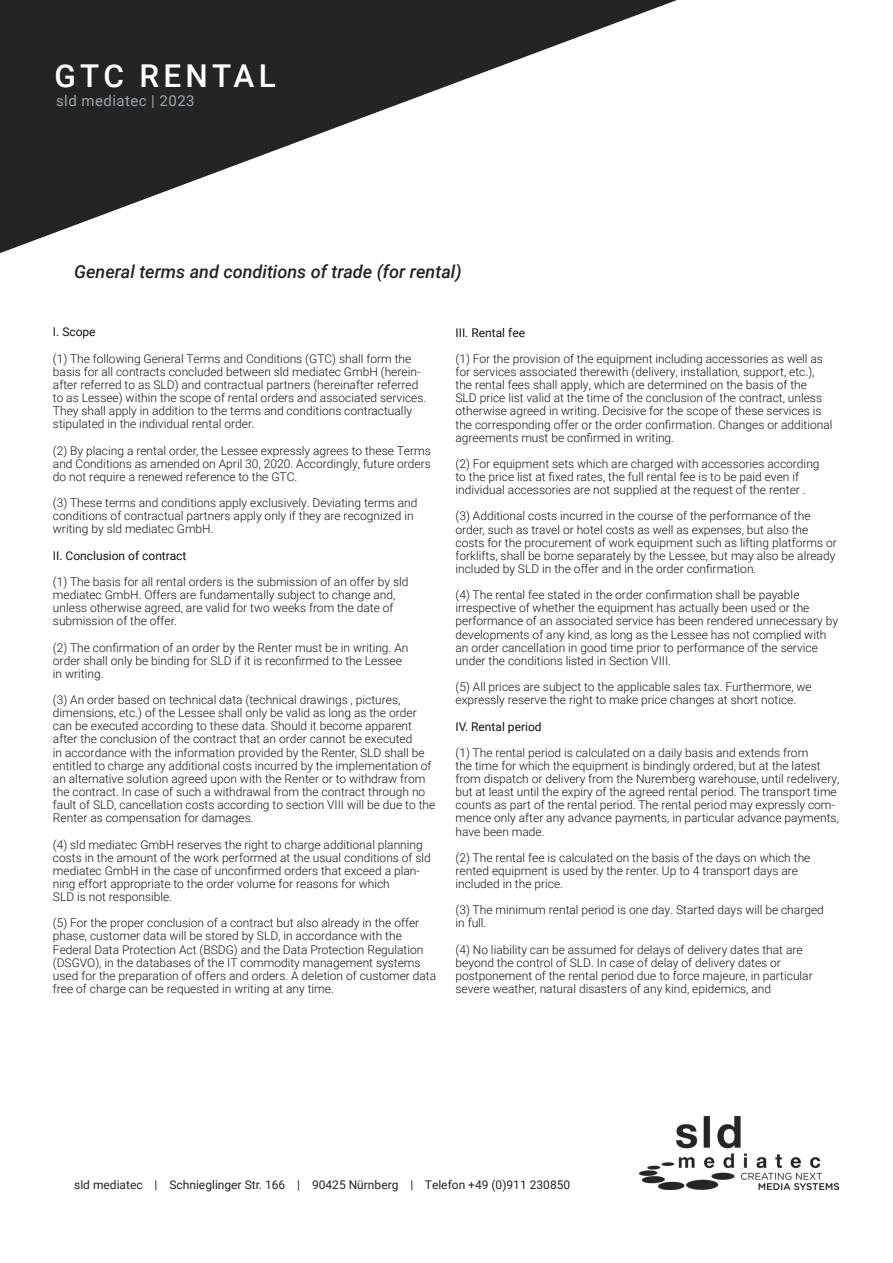
<style>
.page{position:relative;width:893px;height:1263px;background:#fff}
.page>*{position:absolute;margin:0;border:0;box-sizing:border-box;transform-origin:0 0}
.t1{font:500 31.5px "Roboto";letter-spacing:.135em;color:#fff}
.t2{font:italic 500 18px "Roboto";color:#242425}
.t3{font:15px "Roboto";letter-spacing:.03em;color:#98a6ab}
.t4{font:300 12px/13.2px "Roboto";color:#151313}
.t5{font:12px "Roboto";color:#242425}
.t6{font:12px "Roboto";color:#151313}
</style>
<div class="page">
<img style="left:640px;top:1116px;width:199px;height:73px">
<svg style="left:0;top:0;width:677px;height:253px"></svg>
<h1 class="t1" style="left:55px;top:54px;width:223px">GTC RENTAL</h1>
<p class="t3" style="left:56px;top:90px;width:140px">sld mediatec | 2023</p>
<h2 class="t2" style="left:74px;top:259px;width:389px">General terms and conditions of trade (for rental)</h2>
<p class="t6" style="left:53px;top:324px;width:44px">I. Scope</p>
<p class="t4" style="left:53px;top:351px;width:375px">(1) The following General Terms and Conditions (GTC) shall form the basis for all contracts concluded between sld mediatec GmbH (herein&shy;after referred to as SLD) and contractual partners (hereinafter referred to as Lessee) within the scope of rental orders and associated services.<br>They shall apply in addition to the terms and conditions contractually stipulated in the individual rental order.</p>
<p class="t4" style="left:53px;top:443px;width:379px;text-align:justify">(2) By placing a rental order, the Lessee expressly agrees to these Terms and Conditions as amended on April 30, 2020. Accordingly, future orders do not require a renewed reference to the GTC.</p>
<p class="t4" style="left:53px;top:496px;width:366px">(3) These terms and conditions apply exclusively. Deviating terms and conditions of contractual partners apply only if they are recognized in writing by sld mediatec GmbH.</p>
<p class="t6" style="left:53px;top:547px;width:135px">II. Conclusion of contract</p>
<p class="t4" style="left:53px;top:575px;width:357px">(1) The basis for all rental orders is the submission of an offer by sld mediatec GmbH. Offers are fundamentally subject to change and, unless otherwise agreed, are valid for two weeks from the date of submission of the offer.</p>
<p class="t4" style="left:53px;top:640px;width:357px">(2) The confirmation of an order by the Renter must be in writing. An order shall only be binding for SLD if it is reconfirmed to the Lessee in writing.</p>
<p class="t4" style="left:53px;top:693px;width:384px">(3) An order based on technical data (technical drawings , pictures, dimensions, etc.) of the Lessee shall only be valid as long as the order can be executed according to these data. Should it become apparent after the conclusion of the contract that an order cannot be executed<br>in accordance with the information provided by the Renter, SLD shall be entitled to charge any additional costs incurred by the implementation of an alternative solution agreed upon with the Renter or to withdraw from the contract. In case of such a withdrawal from the contract through no fault of SLD, cancellation costs according to section VIII will be due to the Renter as compensation for damages.</p>
<p class="t4" style="left:53px;top:837px;width:379px">(4) sld mediatec GmbH reserves the right to charge additional planning costs in the amount of the work performed at the usual conditions of sld mediatec GmbH in the case of unconfirmed orders that exceed a plan&shy;ning effort appropriate to the order volume for reasons for which<br>SLD is not responsible.</p>
<p class="t4" style="left:53px;top:916px;width:385px">(5) For the proper conclusion of a contract but also already in the offer phase, customer data will be stored by SLD, in accordance with the Federal Data Protection Act (BSDG) and the Data Protection Regulation (DSGVO), in the databases of the IT commodity management systems used for the preparation of offers and orders. A deletion of customer data free of charge can be requested in writing at any time.</p>
<p class="t6" style="left:455px;top:324px;width:71px">III. Rental fee</p>
<p class="t4" style="left:455px;top:352px;width:378px">(1) For the provision of the equipment including accessories as well as for services associated therewith (delivery, installation, support, etc.), the rental fees shall apply, which are determined on the basis of the<br>SLD price list valid at the time of the conclusion of the contract, unless otherwise agreed in writing. Decisive for the scope of these services is the corresponding offer or the order confirmation. Changes or additional agreements must be confirmed in writing.</p>
<p class="t4" style="left:455px;top:457px;width:366px">(2) For equipment sets which are charged with accessories according to the price list at fixed rates, the full rental fee is to be paid even if individual accessories are not supplied at the request of the renter .</p>
<p class="t4" style="left:455px;top:509px;width:383px">(3) Additional costs incurred in the course of the performance of the order, such as travel or hotel costs as well as expenses, but also the costs for the procurement of work equipment such as lifting platforms or forklifts, shall be borne separately by the Lessee, but may also be already included by SLD in the offer and in the order confirmation.</p>
<p class="t4" style="left:455px;top:588px;width:384px">(4) The rental fee stated in the order confirmation shall be payable irrespective of whether the equipment has actually been used or the performance of an associated service has been rendered unnecessary by developments of any kind, as long as the Lessee has not complied with an order cancellation in good time prior to performance of the service under the conditions listed in Section VIII.</p>
<p class="t4" style="left:455px;top:680px;width:358px">(5) All prices are subject to the applicable sales tax. Furthermore, we expressly reserve the right to make price changes at short notice.</p>
<p class="t6" style="left:455px;top:718px;width:88px">IV. Rental period</p>
<p class="t4" style="left:455px;top:745px;width:385px">(1) The rental period is calculated on a daily basis and extends from<br>the time for which the equipment is bindingly ordered, but at the latest from dispatch or delivery from the Nuremberg warehouse, until redelivery, but at least until the expiry of the agreed rental period. The transport time counts as part of the rental period. The rental period may expressly com&shy;mence only after any advance payments, in particular advance payments, have been made.</p>
<p class="t4" style="left:455px;top:850px;width:356px">(2) The rental fee is calculated on the basis of the days on which the rented equipment is used by the renter. Up to 4 transport days are included in the price.</p>
<p class="t4" style="left:455px;top:903px;width:370px">(3) The minimum rental period is one day. Started days will be charged in full.</p>
<p class="t4" style="left:455px;top:942px;width:359px">(4) No liability can be assumed for delays of delivery dates that are beyond the control of SLD. In case of delay of delivery dates or postponement of the rental period due to force majeure, in particular severe weather, natural disasters of any kind, epidemics, and</p>
<p class="t5" style="left:74px;top:1177px;width:497px">sld mediatec | Schnieglinger Str. 166 | 90425 Nürnberg | Telefon +49 (0)911 230850</p>
</div>
